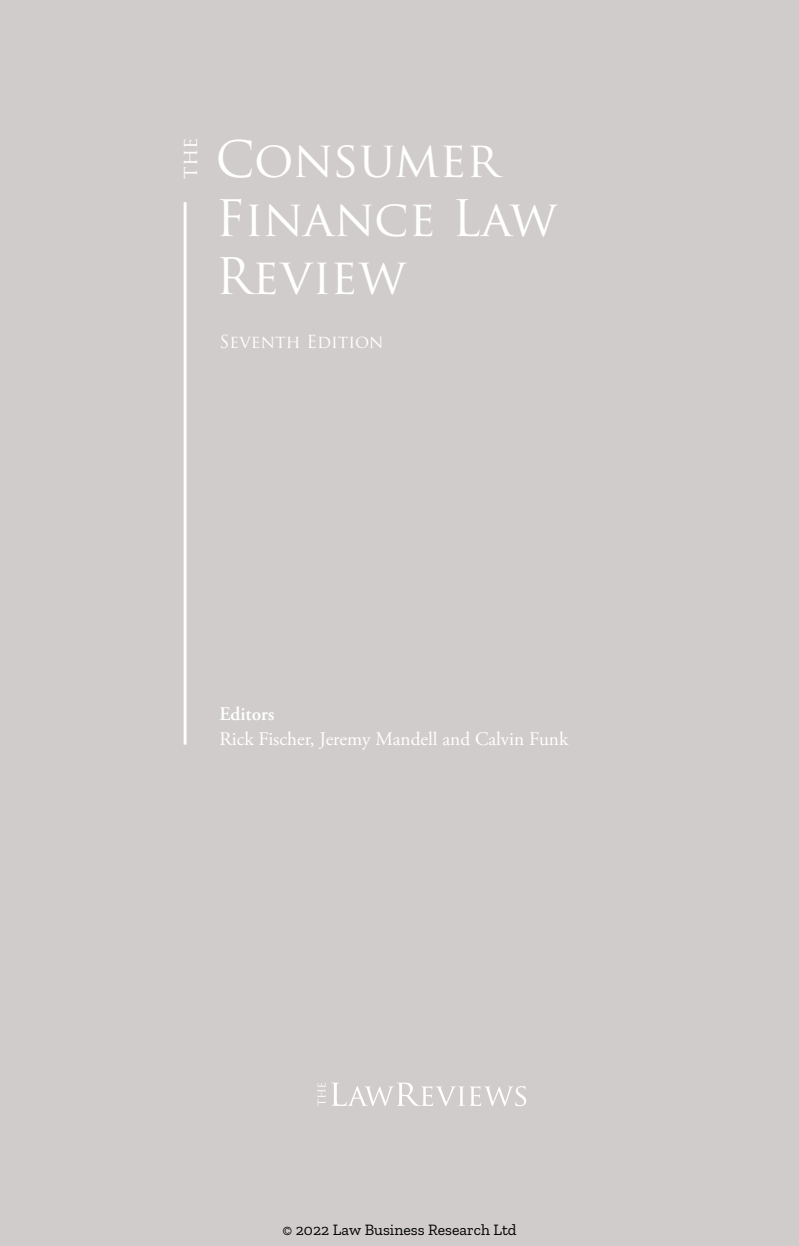
<style>
.page{position:relative;width:799px;height:1246px;background:#fff}
.page>*{position:absolute;margin:0;border:0;box-sizing:border-box;transform-origin:0 0}
.t1{font:49px/58.8px "Trajan Pro";color:#fff}
.t2{font:20.47px "Trajan Pro";color:#fff}
.t3{font:19.25px "Adobe Garamond Pro";color:#fff}
.t4{font:600 19.25px "Adobe Garamond Pro";color:#fff}
.t5{font:17.5px "Trajan Pro";color:#fff}
.t6{font:15.75px "Zilla Slab";color:#000}
</style>
<div class="page">
<div style="left:0;top:0;width:799px;height:1245px;background:#d0cccb"></div>
<svg style="left:331px;top:1082px;width:195px;height:23px"></svg>
<svg style="left:317px;top:1083px;width:8px;height:22px"></svg>
<hr style="left:184px;top:202px;width:2px;height:542px;background:#fff">
<p class="t2" style="left:177px;top:179px;width:43px;rotate:-90deg">the</p>
<h1 class="t1" style="left:215px;top:129px;width:343px">Consumer<br>Finance Law<br>Review</h1>
<p class="t5" style="left:219px;top:331px;width:165px">Seventh Edition</p>
<p class="t4" style="left:219px;top:702px;width:57px">Editors</p>
<p class="t3" style="left:219px;top:726px;width:350px">Rick Fischer, Jeremy Mandell and Calvin Funk</p>
<p class="t6" style="left:282px;top:1220px;width:236px">© 2022 Law Business Research Ltd</p>
</div>
